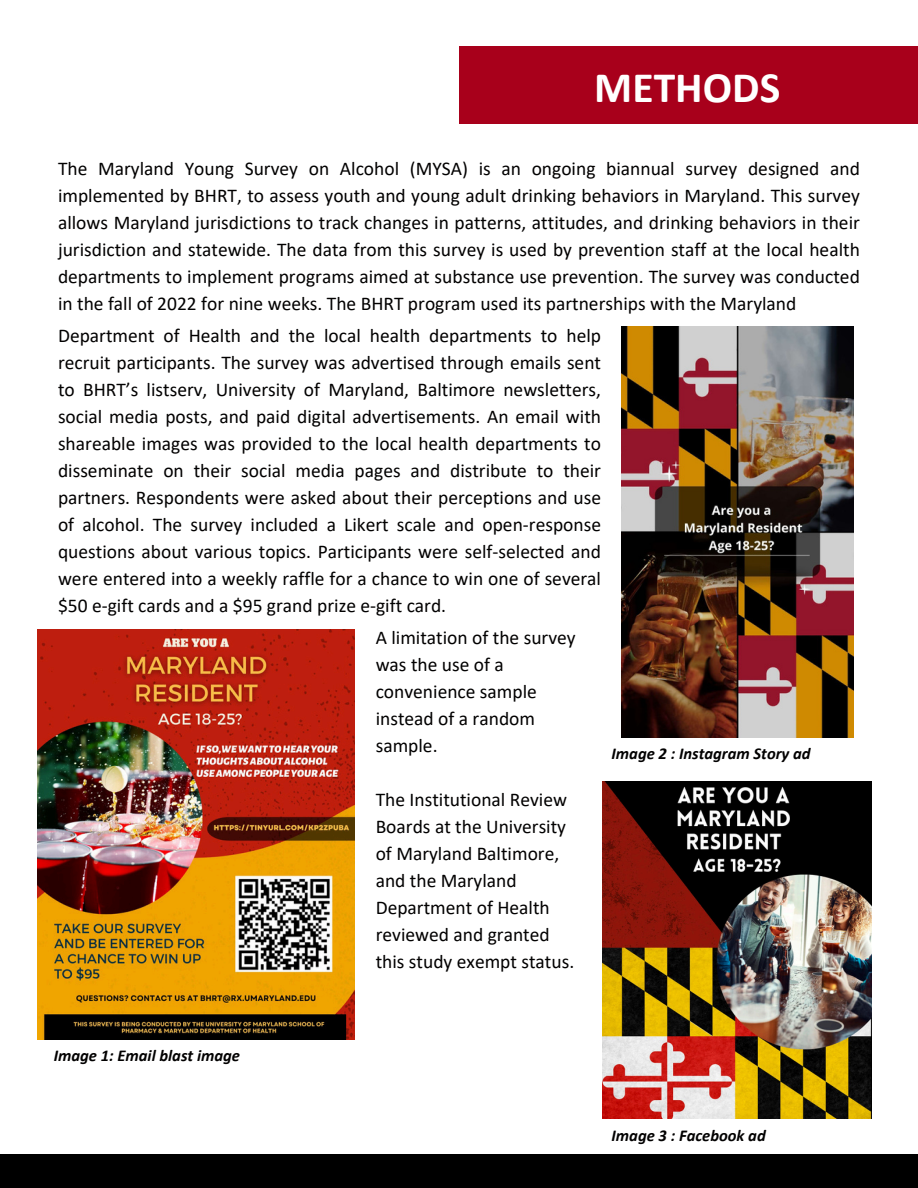
<style>
.page{position:relative;width:918px;height:1188px;background:#fff}
.page>*{position:absolute;margin:0;border:0;box-sizing:border-box;transform-origin:0 0}
.t1{font:700 43.65px "Calibri";color:#fff}
.t2{font:19.5px/27px "Calibri";color:#020101;text-align:justify}
.t3{font:italic 700 16.5px "Calibri";color:#020101}
</style>
<div class="page">
<div style="left:0;top:1155px;width:918px;height:33px;background:#000"></div>
<div style="left:459px;top:47px;width:459px;height:76px;background:#a8001b"></div>
<img style="left:38px;top:629px;width:317px;height:411px">
<img style="left:621px;top:327px;width:232px;height:411px">
<img style="left:603px;top:781px;width:269px;height:338px">
<p class="t1" style="left:594px;top:70px;width:187px">METHODS</p>
<h1 class="t2" style="left:58px;top:156px;width:803px">The Maryland Young Survey on Alcohol (MYSA) is an ongoing biannual survey designed and implemented by BHRT, to assess youth and young adult drinking behaviors in Maryland. This survey allows Maryland jurisdictions to track changes in patterns, attitudes, and drinking behaviors in their jurisdiction and statewide. The data from this survey is used by prevention staff at the local health departments to implement programs aimed at substance use prevention. The survey was conducted in the fall of 2022 for nine weeks. The BHRT program used its partnerships with the Maryland</h1>
<h2 class="t2" style="left:58px;top:324px;width:545px">Department of Health and the local health departments to help recruit participants. The survey was advertised through emails sent to BHRT’s listserv, University of Maryland, Baltimore newsletters, social media posts, and paid digital advertisements. An email with shareable images was provided to the local health departments to disseminate on their social media pages and distribute to their partners. Respondents were asked about their perceptions and use of alcohol. The survey included a Likert scale and open-response questions about various topics. Participants were self-selected and were entered into a weekly raffle for a chance to win one of several $50 e-gift cards and a $95 grand prize e-gift card.</h2>
<h2 class="t2" style="left:376px;top:626px;width:201px;text-align:left">A limitation of the survey was the use of a convenience sample instead of a random sample.</h2>
<p class="t2" style="left:376px;top:788px;width:200px;text-align:left">The Institutional Review<br>Boards at the University of Maryland Baltimore, and the Maryland<br>Department of Health reviewed and granted this study exempt status.</p>
<p class="t3" style="left:612px;top:747px;width:201px">Image 2 : Instagram Story ad</p>
<h2 class="t3" style="left:54px;top:1049px;width:188px">Image 1: Email blast image</h2>
<p class="t3" style="left:612px;top:1129px;width:156px">Image 3 : Facebook ad</p>
</div>
